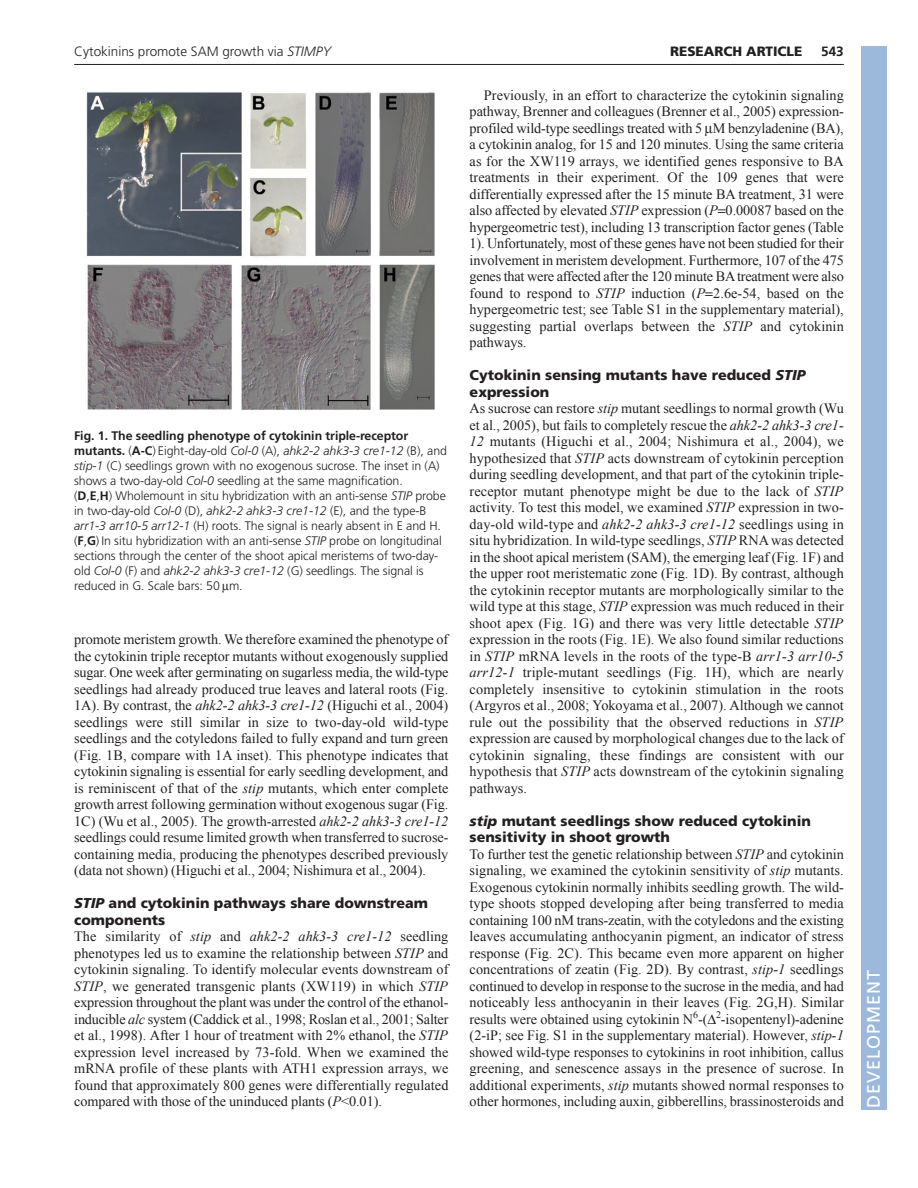
<style>
.page{position:relative;width:918px;height:1188px;background:#fff}
.page>*{position:absolute;margin:0;border:0;box-sizing:border-box;transform-origin:0 0}
.t1{font:18px "Frutiger LT Std";letter-spacing:.055em;color:#fff}
.t2{font:14.25px/16.5px "Times New Roman";letter-spacing:-.005em;color:#231f20;text-align:justify}
.t3{font:900 14.25px/16.5px "Frutiger LT Std";color:#231f20}
.t4{font:300 13.5px "Frutiger LT Std";color:#231f20}
.t5{font:900 13.5px "Frutiger LT Std";color:#231f20}
.t6{font:700 13.5px "Frutiger LT Std";color:#231f20}
.t7{font:300 12.3px/15px "Frutiger LT Std";letter-spacing:-.005em;color:#231f20}
.s1{font-style:italic}
.s2{font-weight:700}
</style>
<div class="page">
<hr style="left:74px;top:64px;width:770px;height:1px;background:#231f20">
<img style="left:86px;top:92px;width:349px;height:318px">
<div style="left:861px;top:46px;width:25px;height:1064px;background:#9cb9db"></div>
<p class="t4" style="left:74px;top:46px;width:258px">Cytokinins promote SAM growth via <span class="s1">STIMPY</span></p>
<p class="t5" style="left:670px;top:46px;width:134px">RESEARCH ARTICLE</p>
<p class="t6" style="left:821px;top:46px;width:24px">543</p>
<p class="t7" style="left:74px;top:429px;width:374px"><span class="s2">Fig. 1. The seedling phenotype of cytokinin triple-receptor mutants.</span> (<span class="s2">A-C</span>) Eight-day-old <span class="s1">Col-0</span> (A), <span class="s1">ahk2-2 ahk3-3 cre1-12</span> (B), and <span class="s1">stip-1</span> (C) seedlings grown with no exogenous sucrose. The inset in (A) shows a two-day-old <span class="s1">Col-0</span> seedling at the same magnification.<br>(<span class="s2">D</span>,<span class="s2">E</span>,<span class="s2">H</span>) Wholemount in situ hybridization with an anti-sense <span class="s1">STIP</span> probe in two-day-old <span class="s1">Col-0</span> (D), <span class="s1">ahk2-2 ahk3-3 cre1-12</span> (E), and the type-B <span class="s1">arr1-3 arr10-5 arr12-1</span> (H) roots. The signal is nearly absent in E and H. (<span class="s2">F</span>,<span class="s2">G</span>) In situ hybridization with an anti-sense <span class="s1">STIP</span> probe on longitudinal sections through the center of the shoot apical meristems of two-day&shy;old <span class="s1">Col-0</span> (F) and <span class="s1">ahk2-2 ahk3-3 cre1-12</span> (G) seedlings. The signal is reduced in G. Scale bars: 50 m.</p>
<p class="t2" style="left:74px;top:631px;width:376px">promote meristem growth. We therefore examined the phenotype of the cytokinin triple receptor mutants without exogenously supplied sugar. One week after germinating on sugarless media, the wild-type seedlings had already produced true leaves and lateral roots (Fig.<br>1A). By contrast, the <span class="s1">ahk2-2 ahk3-3 cre1-12</span> (Higuchi et al., 2004) seedlings were still similar in size to two-day-old wild-type seedlings and the cotyledons failed to fully expand and turn green (Fig. 1B, compare with 1A inset). This phenotype indicates that cytokinin signaling is essential for early seedling development, and is reminiscent of that of the <span class="s1">stip</span> mutants, which enter complete growth arrest following germination without exogenous sugar (Fig.<br>1C) (Wu et al., 2005). The growth-arrested <span class="s1">ahk2-2 ahk3-3 cre1-12 </span>seedlings could resume limited growth when transferred to sucrose&shy;containing media, producing the phenotypes described previously (data not shown) (Higuchi et al., 2004; Nishimura et al., 2004).</p>
<p class="t3" style="left:74px;top:896px;width:355px"><span class="s1">STIP</span> and cytokinin pathways share downstream components</p>
<p class="t2" style="left:74px;top:928px;width:376px">The similarity of <span class="s1">stip</span> and <span class="s1">ahk2-2 ahk3-3 cre1-12</span> seedling phenotypes led us to examine the relationship between <span class="s1">STIP</span> and cytokinin signaling. To identify molecular events downstream of <span class="s1">STIP</span>, we generated transgenic plants (XW119) in which <span class="s1">STIP </span>expression throughout the plant was under the control of the ethanol&shy;inducible <span class="s1">alc</span> system (Caddick et al., 1998; Roslan et al., 2001; Salter et al., 1998). After 1 hour of treatment with 2% ethanol, the <span class="s1">STIP </span>expression level increased by 73-fold. When we examined the mRNA profile of these plants with ATH1 expression arrays, we found that approximately 800 genes were differentially regulated compared with those of the uninduced plants (<span class="s1">P</span>&lt;0.01).</p>
<p class="t2" style="left:470px;top:87px;width:376px;text-indent:14px">Previously, in an effort to characterize the cytokinin signaling pathway, Brenner and colleagues (Brenner et al., 2005) expression&shy;profiled wild-type seedlings treated with 5 M benzyladenine (BA), a cytokinin analog, for 15 and 120 minutes. Using the same criteria as for the XW119 arrays, we identified genes responsive to BA treatments in their experiment. Of the 109 genes that were differentially expressed after the 15 minute BA treatment, 31 were also affected by elevated <span class="s1">STIP</span> expression (<span class="s1">P</span> 0.00087 based on the hypergeometric test), including 13 transcription factor genes (Table 1). Unfortunately, most of these genes have not been studied for their involvement in meristem development. Furthermore, 107 of the 475 genes that were affected after the 120 minute BA treatment were also found to respond to <span class="s1">STIP</span> induction (<span class="s1">P</span> 2.6e-54, based on the hypergeometric test; see Table S1 in the supplementary material), suggesting partial overlaps between the <span class="s1">STIP</span> and cytokinin pathways.</p>
<p class="t3" style="left:470px;top:368px;width:337px">Cytokinin sensing mutants have reduced <span class="s1">STIP </span>expression</p>
<p class="t2" style="left:470px;top:400px;width:376px">As sucrose can restore <span class="s1">stip</span> mutant seedlings to normal growth (Wu et al., 2005), but fails to completely rescue the <span class="s1">ahk2-2 ahk3-3 cre1- 12</span> mutants (Higuchi et al., 2004; Nishimura et al., 2004), we hypothesized that <span class="s1">STIP</span> acts downstream of cytokinin perception during seedling development, and that part of the cytokinin triple&shy;receptor mutant phenotype might be due to the lack of <span class="s1">STIP </span>activity. To test this model, we examined <span class="s1">STIP</span> expression in two&shy;day-old wild-type and <span class="s1">ahk2-2 ahk3-3 cre1-12</span> seedlings using in situ hybridization. In wild-type seedlings, <span class="s1">STIP</span> RNA was detected in the shoot apical meristem (SAM), the emerging leaf (Fig. 1F) and the upper root meristematic zone (Fig. 1D). By contrast, although the cytokinin receptor mutants are morphologically similar to the wild type at this stage, <span class="s1">STIP</span> expression was much reduced in their shoot apex (Fig. 1G) and there was very little detectable <span class="s1">STIP </span>expression in the roots (Fig. 1E). We also found similar reductions in <span class="s1">STIP</span> mRNA levels in the roots of the type-B <span class="s1">arr1-3 arr10-5 arr12-1</span> triple-mutant seedlings (Fig. 1H), which are nearly completely insensitive to cytokinin stimulation in the roots (Argyros et al., 2008; Yokoyama et al., 2007). Although we cannot rule out the possibility that the observed reductions in <span class="s1">STIP </span>expression are caused by morphological changes due to the lack of cytokinin signaling, these findings are consistent with our hypothesis that <span class="s1">STIP</span> acts downstream of the cytokinin signaling pathways.</p>
<p class="t3" style="left:470px;top:814px;width:343px"><span class="s1">stip</span> mutant seedlings show reduced cytokinin sensitivity in shoot growth</p>
<p class="t2" style="left:470px;top:846px;width:376px">To further test the genetic relationship between <span class="s1">STIP</span> and cytokinin signaling, we examined the cytokinin sensitivity of <span class="s1">stip</span> mutants.<br>Exogenous cytokinin normally inhibits seedling growth. The wild&shy;type shoots stopped developing after being transferred to media containing 100 nM trans-zeatin, with the cotyledons and the existing leaves accumulating anthocyanin pigment, an indicator of stress response (Fig. 2C). This became even more apparent on higher concentrations of zeatin (Fig. 2D). By contrast, <span class="s1">stip-1</span> seedlings continued to develop in response to the sucrose in the media, and had noticeably less anthocyanin in their leaves (Fig. 2G,H). Similar results were obtained using cytokinin N<sup>6</sup>-( <sup>2</sup>-isopentenyl)-adenine (2-iP; see Fig. S1 in the supplementary material). However, <span class="s1">stip-1 </span>showed wild-type responses to cytokinins in root inhibition, callus greening, and senescence assays in the presence of sucrose. In additional experiments, <span class="s1">stip</span> mutants showed normal responses to other hormones, including auxin, gibberellins, brassinosteroids and</p>
<p class="t1" style="left:863px;top:1108px;width:140px;rotate:-90deg">DEVELOPMENT</p>
</div>
